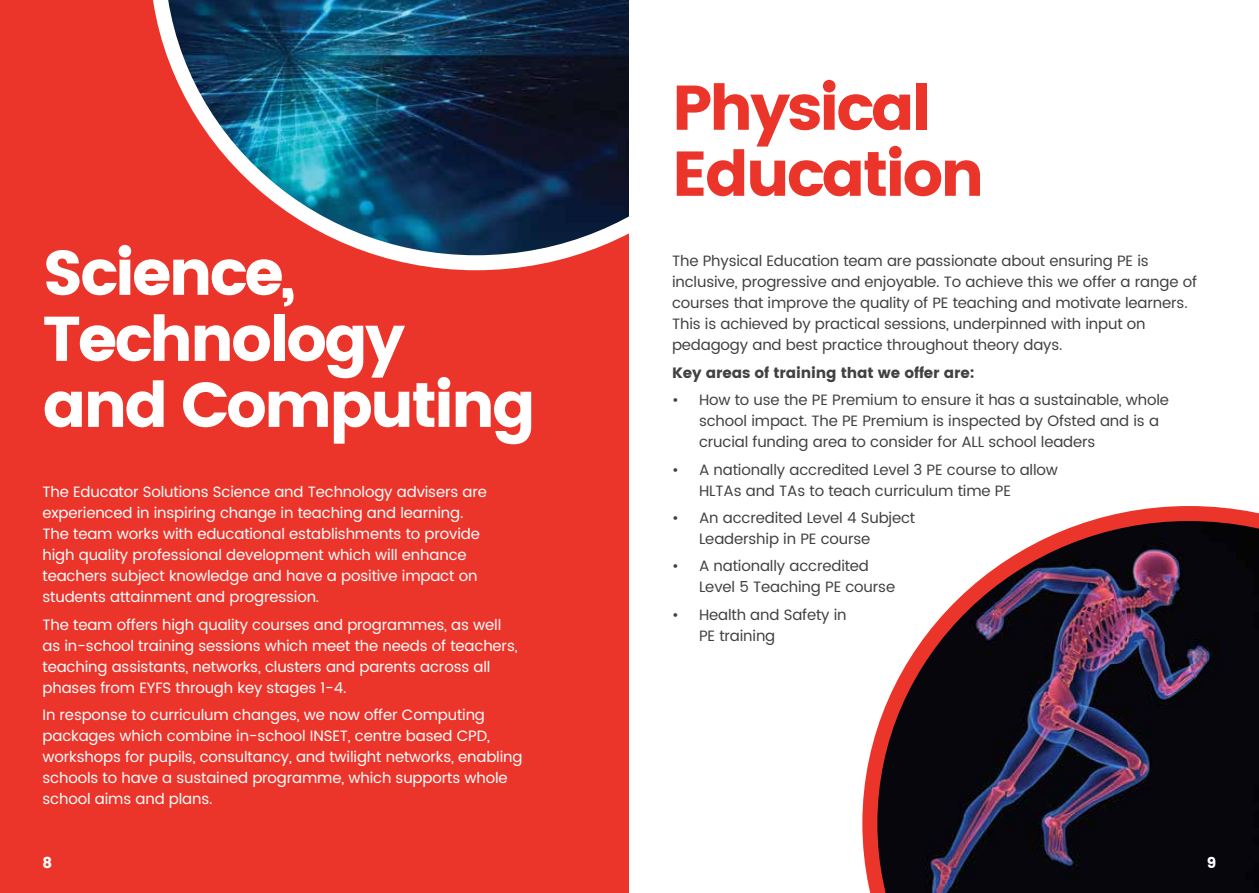
<style>
.page{position:relative;width:1259px;height:893px;background:#fff}
.page>*{position:absolute;margin:0;border:0;box-sizing:border-box;transform-origin:0 0}
.t1{font:63px/66px "Poppins";letter-spacing:-.05em;color:#fff}
.t2{font:63px/66px "Poppins";letter-spacing:-.05em;color:#eb352b}
.t3{font:15px/21px "Poppins";letter-spacing:-.01em;color:#fff}
.t4{font:15px/21px "Poppins";letter-spacing:-.01em;color:#414042}
.t5{font:15px "Poppins";letter-spacing:-.01em;color:#414042}
.t6{font:15px "Poppins";color:#fff}
</style>
<div class="page">
<div style="left:0;top:0;width:629px;height:893px;background:#eb352b"></div>
<img style="left:153px;top:0;width:476px;height:270px">
<img style="left:862px;top:506px;width:397px;height:387px">
<h1 class="t1" style="left:43px;top:240px;width:495px">Science,<br>Technology and Computing</h1>
<p class="t3" style="left:43px;top:482px;width:446px">The Educator Solutions Science and Technology advisers are experienced in inspiring change in teaching and learning.<br>The team works with educational establishments to provide high quality professional development which will enhance teachers subject knowledge and have a positive impact on students attainment and progression.</p>
<p class="t3" style="left:43px;top:614px;width:476px">The team offers high quality courses and programmes, as well as in-school training sessions which meet the needs of teachers, teaching assistants, networks, clusters and parents across all phases from EYFS through key stages 1-4.</p>
<p class="t3" style="left:43px;top:705px;width:481px">In response to curriculum changes, we now offer Computing packages which combine in-school INSET, centre based CPD, workshops for pupils, consultancy, and twilight networks, enabling schools to have a sustained programme, which supports whole school aims and plans.</p>
<h1 class="t2" style="left:672px;top:75px;width:314px">Physical<br>Education</h1>
<p class="t4" style="left:672px;top:251px;width:526px">The Physical Education team are passionate about ensuring PE is inclusive, progressive and enjoyable. To achieve this we offer a range of courses that improve the quality of PE teaching and motivate learners.<br>This is achieved by practical sessions, underpinned with input on pedagogy and best practice throughout theory days.</p>
<p class="t5" style="left:672px;top:364px;width:304px">Key areas of training that we offer are:</p>
<p class="t4" style="left:699px;top:390px;width:471px;text-indent:-27px">• How to use the PE Premium to ensure it has a sustainable, whole school impact. The PE Premium is inspected by Ofsted and is a crucial funding area to consider for ALL school leaders</p>
<p class="t4" style="left:699px;top:459px;width:360px;text-indent:-27px">• A nationally accredited Level 3 PE course to allow<br>HLTAs and TAs to teach curriculum time PE</p>
<p class="t4" style="left:699px;top:508px;width:218px;text-indent:-27px">• An accredited Level 4 Subject<br>Leadership in PE course</p>
<p class="t4" style="left:699px;top:556px;width:198px;text-indent:-27px">• A nationally accredited<br>Level 5 Teaching PE course</p>
<p class="t4" style="left:699px;top:604px;width:149px;text-indent:-27px">• Health and Safety in<br>PE training</p>
<p class="t6" style="left:43px;top:854px;width:11px">8</p>
<p class="t6" style="left:1207px;top:854px;width:11px">9</p>
</div>
